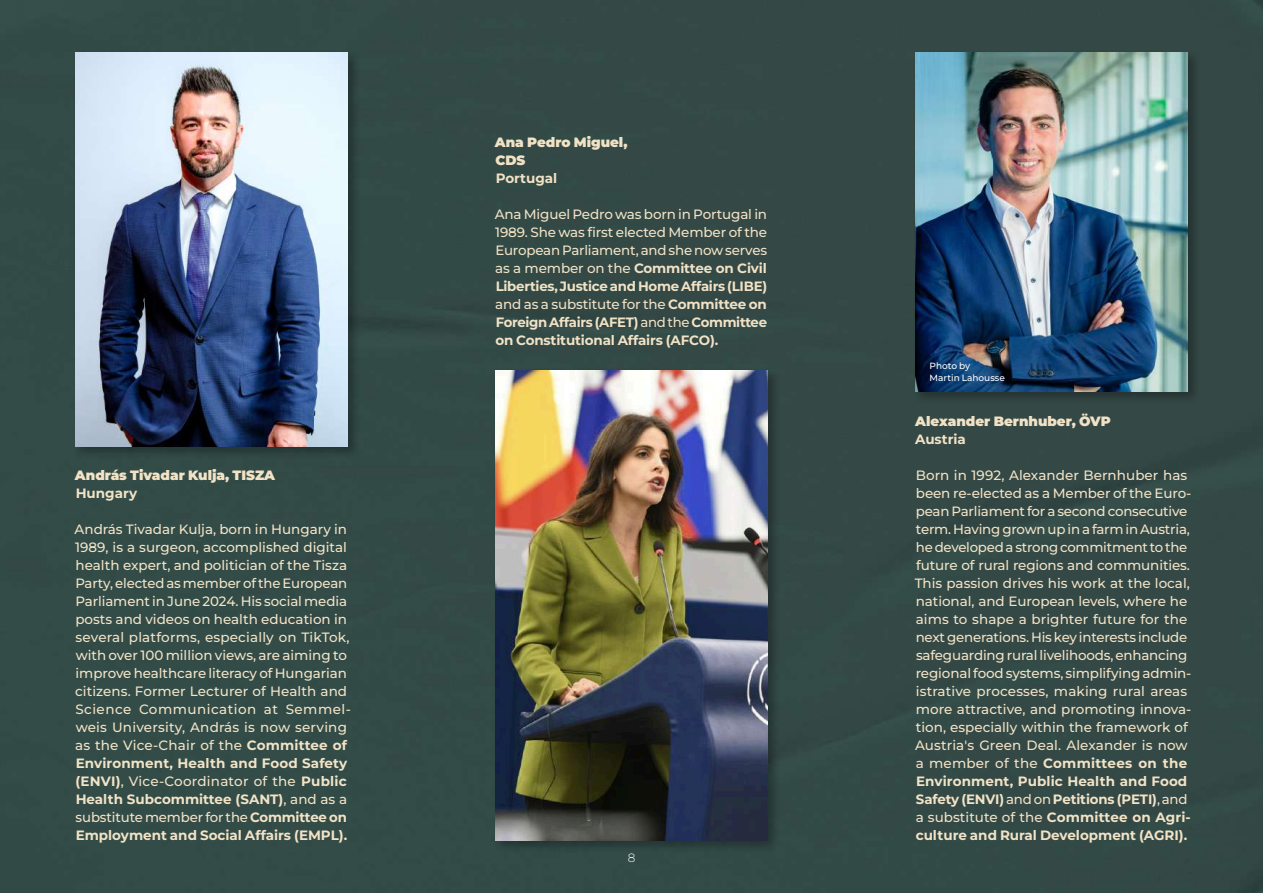
<style>
.page{position:relative;width:1263px;height:893px;background:#334a46}
.page>*{position:absolute;margin:0;border:0;box-sizing:border-box;transform-origin:0 0}
.t1{font:500 13.5px/18px "Montserrat";letter-spacing:-.01em;color:#f1e2c5}
.t2{font:500 13.5px/18px "Montserrat";color:#f2e3c6}
.t3{font:900 13.5px/18px "Montserrat";color:#f1e2c5}
.t4{font:900 13.5px "Montserrat";color:#f2e3c6}
.t5{font:700 13.5px "Montserrat";color:#f1e2c5}
.t6{font:700 13.5px "Montserrat";color:#f2e3c6}
.t7{font:300 12px "Montserrat";color:#fff}
.t8{font:500 9px/12px "Montserrat";color:#fff}
.s1{font-weight:700}
.s2{font-weight:700;color:#f2e3c6}
</style>
<div class="page">
<div style="left:72px;top:50px;width:289px;height:410px;background:#000;opacity:.3"></div>
<img style="left:75px;top:53px;width:273px;height:393px">
<div style="left:912px;top:50px;width:289px;height:354px;background:#000;opacity:.3"></div>
<img style="left:915px;top:53px;width:273px;height:338px">
<div style="left:492px;top:367px;width:289px;height:487px;background:#000;opacity:.3"></div>
<img style="left:495px;top:370px;width:273px;height:470px">
<p class="t4" style="left:75px;top:465px;width:202px">András Tivadar Kulja, TISZA</p>
<p class="t6" style="left:76px;top:484px;width:63px">Hungary</p>
<p class="t2" style="left:75px;top:520px;width:278px">András Tivadar Kulja, born in Hungary in 1989, is a surgeon, accomplished digital health expert, and politician of the Tisza Party, elected as member of the European Parliament in June 2024. His social media posts and videos on health education in several platforms, especially on TikTok, with over 100 million views, are aiming to improve healthcare literacy of Hungarian citizens. Former Lecturer of Health and Science Communication at Semmel&shy;weis University, András is now serving as the Vice-Chair of the <span class="s1">Committee of Environment, Health and Food Safety (ENVI)</span>, Vice-Coordinator of the <span class="s1">Public Health Subcommittee (SANT)</span>, and as a substitute member for the <span class="s1">Committee on Employment and Social Affairs (EMPL).</span></p>
<p class="t3" style="left:495px;top:132px;width:134px">Ana Pedro Miguel,<br>CDS</p>
<p class="t5" style="left:496px;top:168px;width:63px">Portugal</p>
<p class="t1" style="left:495px;top:205px;width:274px;text-align:justify">Ana Miguel Pedro was born in Portugal in 1989. She was first elected Member of the European Parliament, and she now serves as a member on the <span class="s1">Committee on Civil Liberties, Justice and Home Affairs (LIBE) </span>and as a substitute for the <span class="s1">Committee on Foreign Affairs (AFET)</span> and the <span class="s1">Committee on Constitutional Affairs (AFCO).</span></p>
<p class="t7" style="left:628px;top:849px;width:9px">8</p>
<p class="t8" style="left:930px;top:360px;width:77px">Photo by<br>Martin Lahousse</p>
<p class="t3" style="left:915px;top:412px;width:197px">Alexander Bernhuber, ÖVP</p>
<p class="t5" style="left:915px;top:430px;width:52px">Austria</p>
<p class="t1" style="left:915px;top:466px;width:278px">Born in 1992, Alexander Bernhuber has been re-elected as a Member of the Euro&shy;pean Parliament for a second consecutive term. Having grown up in a farm in Austria, he developed a strong commitment to the future of rural regions and communities.<br>This passion drives his work at the local, national, and European levels, where he aims to shape a brighter future for the next generations. His key interests include safeguarding rural livelihoods, enhancing regional food systems, simplifying admin&shy;istrative processes, making rural areas more attractive, and promoting innova&shy;tion, especially within the framework of Austria's Green Deal. Alexander is now a member of the <span class="s2">Committees on the Environment, Public Health and Food Safety (ENVI)</span> and on <span class="s2">Petitions (PETI)</span>, and a substitute of the <span class="s2">Committee on Agri&shy;culture and Rural Development (AGRI).</span></p>
</div>
